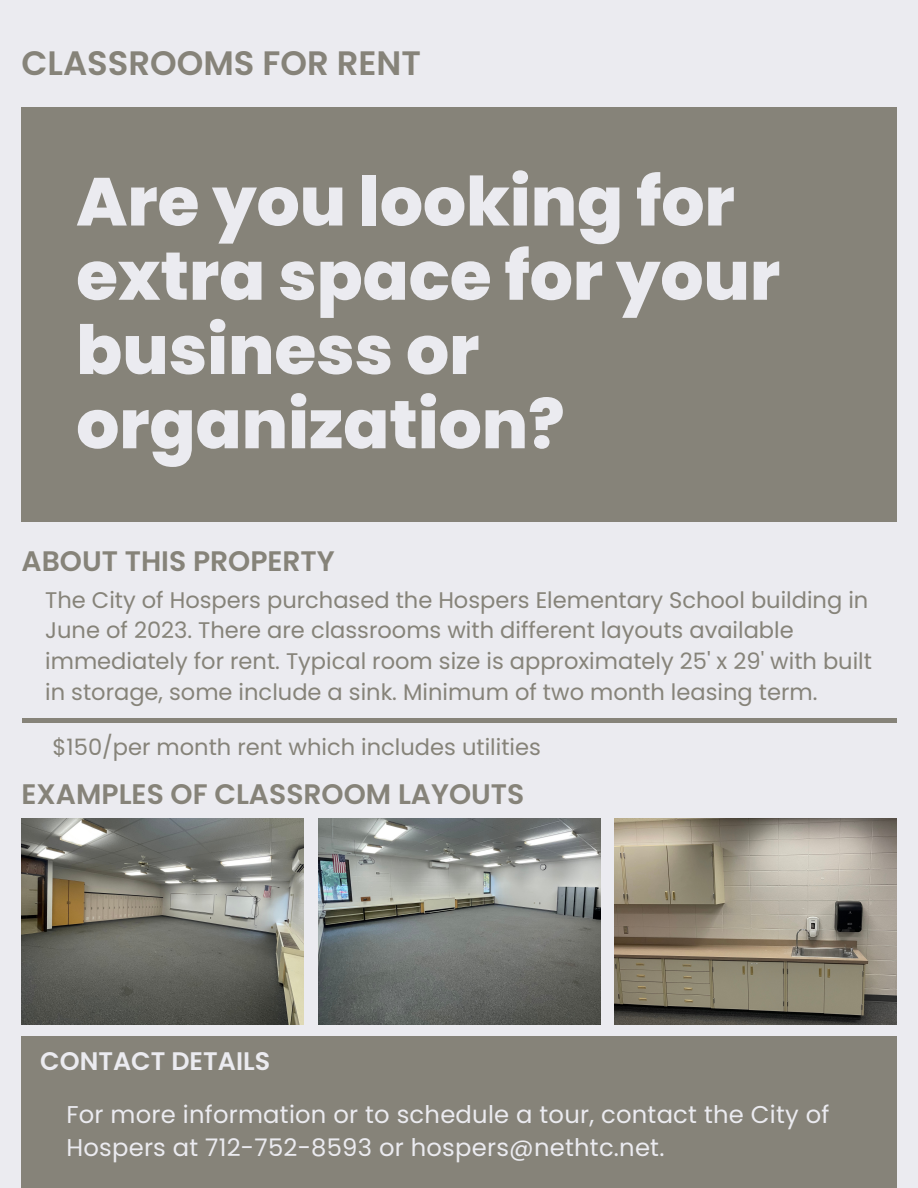
<style>
.page{position:relative;width:918px;height:1188px;background:#ebebf0}
.page>*{position:absolute;margin:0;border:0;box-sizing:border-box;transform-origin:0 0}
.t1{font:800 67.8px/74.2px "Poppins";color:#ebebf0}
.t2{font:600 33.9px "Poppins";color:#868379}
.t3{font:600 28.2px "Poppins";color:#868379}
.t4{font:600 25.35px "Poppins";color:#ebebf0}
.t5{font:24.3px/33.8px "Poppins";letter-spacing:.01em;color:#ebebf0}
.t6{font:22.5px/30.8px "Poppins";color:#868379}
</style>
<div class="page">
<img style="left:21px;top:819px;width:283px;height:205px">
<img style="left:318px;top:819px;width:282px;height:205px">
<img style="left:614px;top:819px;width:283px;height:205px">
<div style="left:21px;top:107px;width:876px;height:414px;background:#868379"></div>
<div style="left:21px;top:1037px;width:876px;height:151px;background:#868379"></div>
<hr style="left:22px;top:719px;width:874px;height:4px;background:#868379">
<p class="t2" style="left:21px;top:39px;width:401px">CLASSROOMS FOR RENT</p>
<p class="t1" style="left:76px;top:165px;width:705px">Are you looking for extra space for your business or organization?</p>
<p class="t3" style="left:22px;top:542px;width:315px">ABOUT THIS PROPERTY</p>
<p class="t6" style="left:45px;top:584px;width:828px">The City of Hospers purchased the Hospers Elementary School building in June of 2023. There are classrooms with different layouts available immediately for rent. Typical room size is approximately 25' x 29' with built in storage, some include a sink. Minimum of two month leasing term.</p>
<p class="t6" style="left:53px;top:732px;width:490px">$150/per month rent which includes utilities</p>
<p class="t3" style="left:22px;top:774px;width:504px">EXAMPLES OF CLASSROOM LAYOUTS</p>
<p class="t4" style="left:40px;top:1044px;width:231px">CONTACT DETAILS</p>
<p class="t5" style="left:66px;top:1097px;width:764px">For more information or to schedule a tour, contact the City of<br>Hospers at 712-752-8593 or hospers@nethtc.net.</p>
</div>
